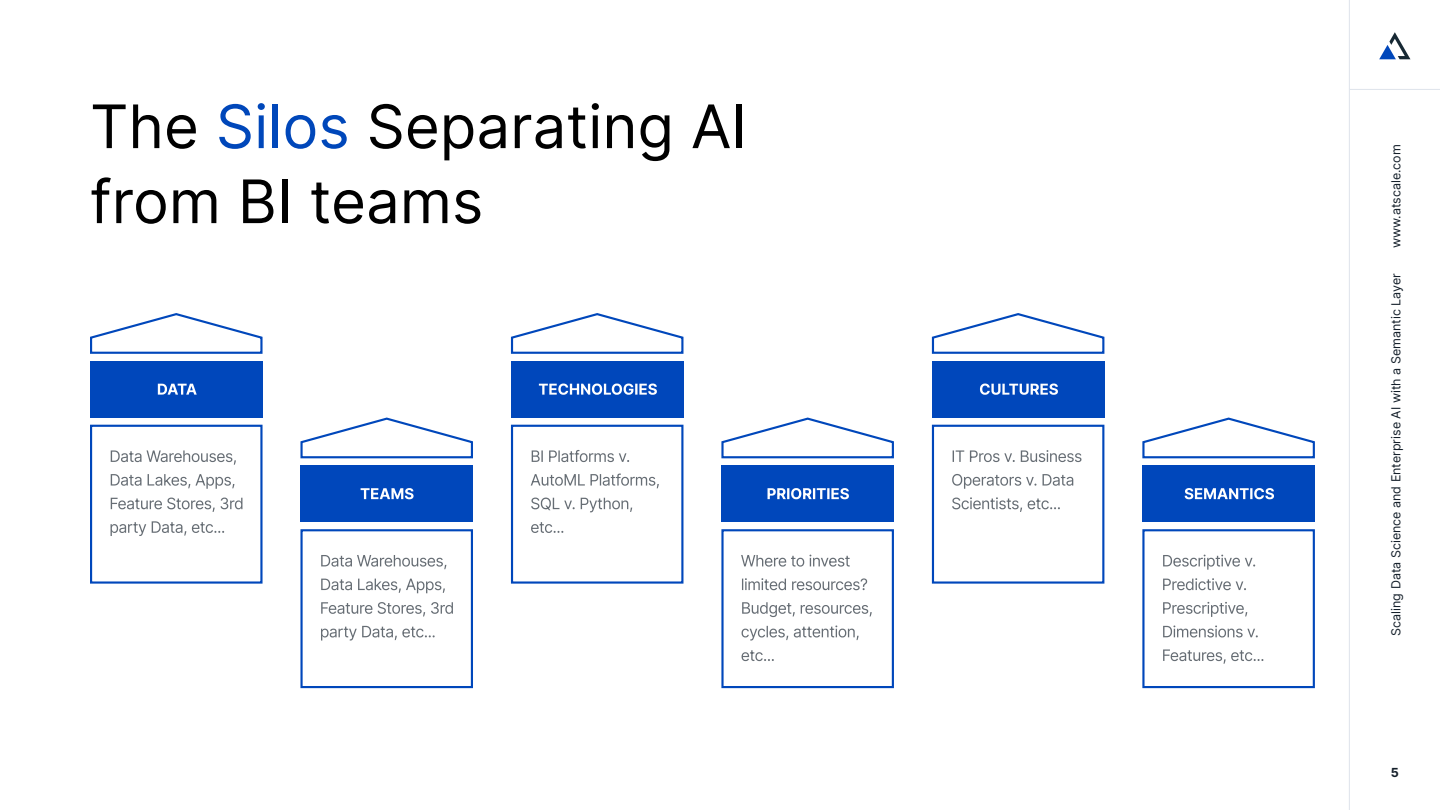
<style>
.page{position:relative;width:1440px;height:810px;background:#fff}
.page>*{position:absolute;margin:0;border:0;box-sizing:border-box;transform-origin:0 0}
.t1{font:60px/75px "Inter";color:#000}
.t2{font:12.5px "Inter";color:#131e29}
.t3{font:700 12.5px "Inter";color:#131e29}
.s1{color:#0047ba}
</style>
<div class="page">
<hr style="left:1349px;top:0;width:1px;height:810px;background:#dee3eb">
<svg style="left:1379px;top:32px;width:31px;height:27px"></svg>
<hr style="left:1350px;top:89px;width:90px;height:1px;background:#dee3eb">
<div style="left:300px;top:529px;width:173px;height:159px;border:2px solid #0047bb"></div>
<div style="left:721px;top:529px;width:173px;height:159px;border:2px solid #0047bb"></div>
<div style="left:1142px;top:529px;width:173px;height:159px;border:2px solid #0047bb"></div>
<svg style="left:300px;top:417px;width:173px;height:42px"></svg>
<svg style="left:721px;top:417px;width:173px;height:42px"></svg>
<svg style="left:1142px;top:417px;width:173px;height:42px"></svg>
<div style="left:300px;top:466px;width:173px;height:56px;background:#0047bb"></div>
<div style="left:721px;top:466px;width:173px;height:56px;background:#0047bb"></div>
<div style="left:1142px;top:466px;width:173px;height:56px;background:#0047bb"></div>
<svg style="left:321px;top:555px;width:132px;height:86px"></svg>
<svg style="left:741px;top:555px;width:131px;height:106px"></svg>
<svg style="left:1163px;top:555px;width:100px;height:109px"></svg>
<svg style="left:361px;top:488px;width:53px;height:11px"></svg>
<div style="left:511px;top:425px;width:172px;height:159px;border:2px solid #0047bb"></div>
<svg style="left:510px;top:313px;width:174px;height:41px"></svg>
<div style="left:511px;top:361px;width:172px;height:57px;background:#0047bb"></div>
<svg style="left:531px;top:450px;width:128px;height:83px"></svg>
<svg style="left:539px;top:384px;width:118px;height:11px"></svg>
<svg style="left:768px;top:488px;width:81px;height:11px"></svg>
<div style="left:932px;top:425px;width:172px;height:159px;border:2px solid #0047bb"></div>
<svg style="left:931px;top:313px;width:174px;height:41px"></svg>
<div style="left:932px;top:361px;width:172px;height:57px;background:#0047bb"></div>
<svg style="left:952px;top:450px;width:129px;height:62px"></svg>
<svg style="left:980px;top:384px;width:78px;height:11px"></svg>
<svg style="left:1185px;top:488px;width:89px;height:11px"></svg>
<div style="left:90px;top:361px;width:173px;height:57px;background:#0047bb"></div>
<div style="left:90px;top:425px;width:173px;height:159px;border:2px solid #0047bb"></div>
<svg style="left:90px;top:313px;width:173px;height:41px"></svg>
<svg style="left:111px;top:450px;width:131px;height:86px"></svg>
<svg style="left:158px;top:384px;width:39px;height:11px"></svg>
<h1 class="t1" style="left:90px;top:89px;width:659px">The <span class="s1">Silos</span> Separating AI from BI teams</h1>
<p class="t2" style="left:1389px;top:248px;width:106px;rotate:-90deg">www.atscale.com</p>
<p class="t2" style="left:1389px;top:636px;width:364px;rotate:-90deg">Scaling Data Science and Enterprise AI with a Semantic Layer</p>
<p class="t3" style="left:1391px;top:765px;width:10px">5</p>
</div>
